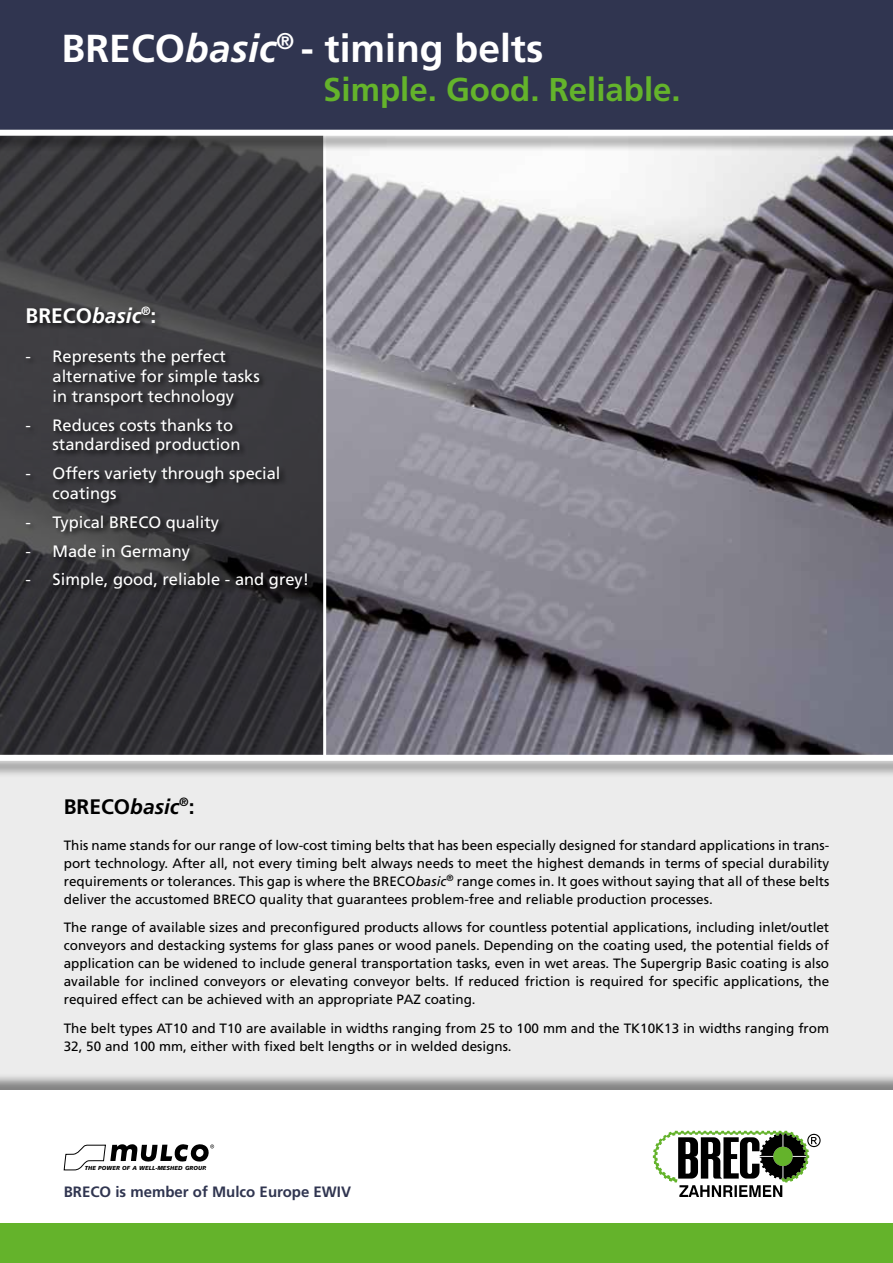
<style>
.page{position:relative;width:893px;height:1263px;background:#fff}
.page>*{position:absolute;margin:0;border:0;box-sizing:border-box;transform-origin:0 0}
.t1{font:700 39px "Frutiger";color:#fff}
.t2{font:700 33px "Frutiger";color:#64b32b}
.t3{font:700 21px "Frutiger";color:#000}
.t4{font:700 21px "Frutiger";color:#fff}
.t5{font:16.5px/19.8px "Frutiger";color:#fff}
.t6{font:700 15px "Frutiger";color:#303550}
.t7{font:13.5px/18px "Frutiger";color:#000;text-align:justify}
.t8{font:italic 900 5.85px "Frutiger";letter-spacing:.02em;color:#000}
.s1{font-style:italic}
</style>
<div class="page">
<div style="left:0;top:111px;width:893px;height:1003px;background:#ececec"></div>
<div style="left:0;top:1073px;width:893px;height:190px;background:#000;opacity:.45"></div>
<div style="left:0;top:1090px;width:893px;height:173px;background:#fff"></div>
<svg style="left:653px;top:1131px;width:168px;height:66px"></svg>
<div style="left:0;top:1223px;width:893px;height:40px;background:#64b32b"></div>
<div style="left:0;top:0;width:893px;height:133px;background:#303550"></div>
<svg style="left:63px;top:1144px;width:151px;height:26px"></svg>
<img style="left:326px;top:152px;width:567px;height:603px">
<svg style="left:0;top:152px;width:323px;height:603px;background:#353538"></svg>
<div style="left:25px;top:305px;width:289px;height:291px;background:#000;opacity:.75"></div>
<div style="left:0;top:755px;width:893px;height:22px;background:#000;opacity:.45"></div>
<div style="left:0;top:755px;width:893px;height:6px;background:#fff"></div>
<hr style="left:323px;top:134px;width:3px;height:625px;background:#fff">
<div style="left:0;top:130px;width:893px;height:22px;background:#000;opacity:.45"></div>
<div style="left:0;top:130px;width:893px;height:6px;background:#fff"></div>
<h1 class="t1" style="left:62px;top:26px;width:483px">BRECO<span class="s1">basic</span><sup>®</sup> - timing belts</h1>
<h2 class="t2" style="left:323px;top:70px;width:359px">Simple. Good. Reliable.</h2>
<h3 class="t4" style="left:26px;top:303px;width:132px">BRECO<span class="s1">basic</span><sup>®</sup>:</h3>
<p class="t5" style="left:53px;top:346px;width:209px;text-indent:-27px">- Represents the perfect alternative for simple tasks in transport technology</p>
<p class="t5" style="left:53px;top:415px;width:189px;text-indent:-27px">- Reduces costs thanks to standardised production</p>
<p class="t5" style="left:53px;top:463px;width:230px;text-indent:-27px">- Offers variety through special coatings</p>
<p class="t5" style="left:26px;top:512px;width:195px">- Typical BRECO quality</p>
<p class="t5" style="left:26px;top:541px;width:166px">- Made in Germany</p>
<p class="t5" style="left:26px;top:569px;width:285px">- Simple, good, reliable - and grey!</p>
<h3 class="t3" style="left:64px;top:794px;width:132px">BRECO<span class="s1">basic</span><sup>®</sup>:</h3>
<p class="t7" style="left:64px;top:836px;width:767px">This name stands for our range of low-cost timing belts that has been especially designed for standard applications in trans&shy;port technology. After all, not every timing belt always needs to meet the highest demands in terms of special durability requirements or tolerances. This gap is where the BRECO<span class="s1">basic</span><sup>®</sup> range comes in. It goes without saying that all of these belts deliver the accustomed BRECO quality that guarantees problem-free and reliable production processes.</p>
<p class="t7" style="left:64px;top:918px;width:767px">The range of available sizes and preconfigured products allows for countless potential applications, including inlet/outlet conveyors and destacking systems for glass panes or wood panels. Depending on the coating used, the potential fields of application can be widened to include general transportation tasks, even in wet areas. The Supergrip Basic coating is also available for inclined conveyors or elevating conveyor belts. If reduced friction is required for specific applications, the required effect can be achieved with an appropriate PAZ coating.</p>
<p class="t7" style="left:64px;top:1019px;width:767px">The belt types AT10 and T10 are available in widths ranging from 25 to 100 mm and the TK10K13 in widths ranging from<br>32, 50 and 100 mm, either with fixed belt lengths or in welded designs.</p>
<p class="t8" style="left:85px;top:1164px;width:123px">THE POWER OF A WELL-MESHED GROUP.</p>
<p class="t6" style="left:64px;top:1183px;width:289px">BRECO is member of Mulco Europe EWIV</p>
</div>
